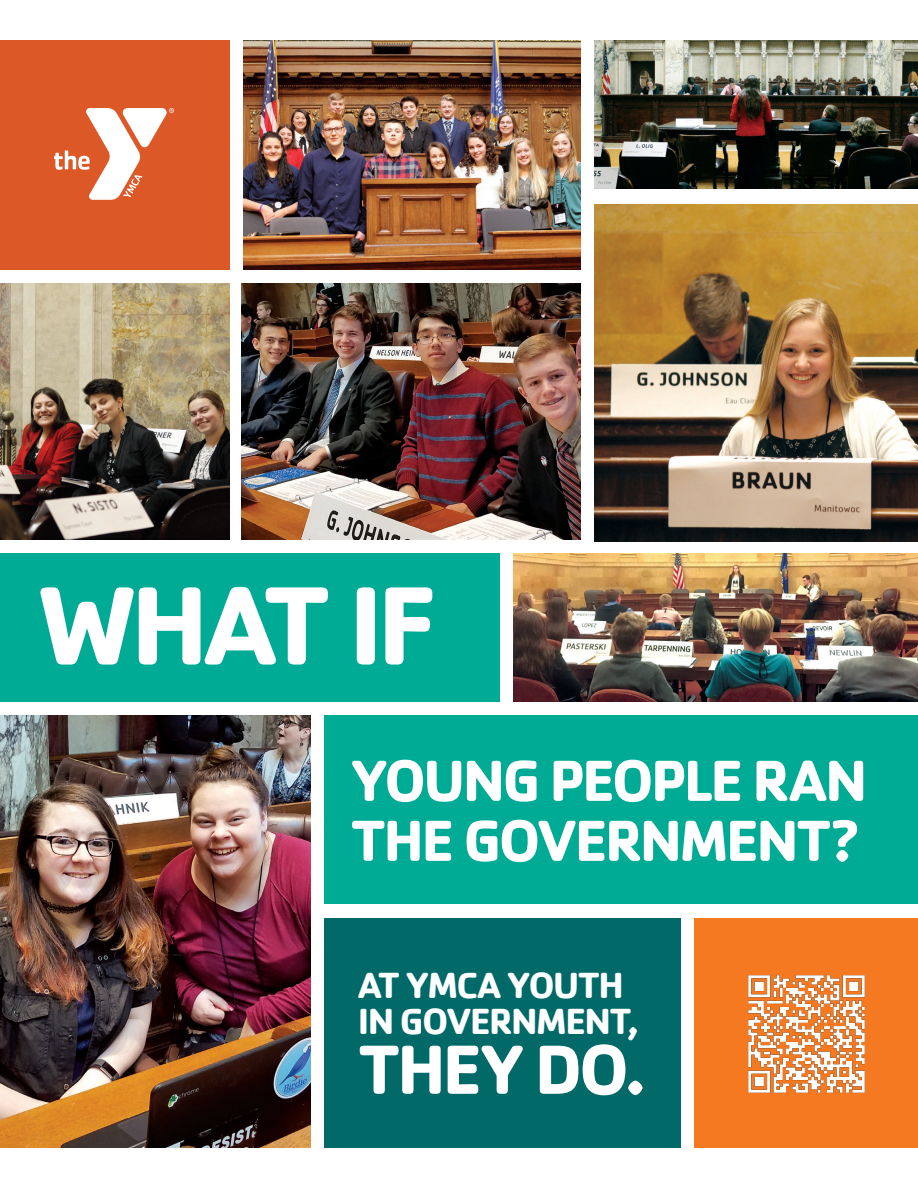
<style>
.page{position:relative;width:918px;height:1188px;background:#fff}
.page>*{position:absolute;margin:0;border:0;box-sizing:border-box;transform-origin:0 0}
.Body{font:700 115.5px "Cachet";letter-spacing:-.06em;color:#fff}
.Body-2{font:700 72px "Cachet";letter-spacing:-.05em;color:#fff}
.Body-3{font:700 60px/60px "Cachet";letter-spacing:-.045em;color:#fff}
.Body-4{font:700 37.5px/36px "Cachet";letter-spacing:-.04em;color:#fff}
</style>
<div class="page">
<img style="left:594px;top:204px;width:324px;height:338px">
<img style="left:594px;top:40px;width:324px;height:149px">
<img style="left:243px;top:40px;width:337px;height:230px">
<img style="left:0;top:284px;width:230px;height:256px">
<img style="left:241px;top:284px;width:339px;height:256px">
<div style="left:0;top:40px;width:230px;height:230px;background:#dd5827"></div>
<svg style="left:54px;top:108px;width:120px;height:92px"></svg>
<div style="left:0;top:554px;width:500px;height:148px;background:#00ab95"></div>
<div style="left:324px;top:716px;width:594px;height:188px;background:#00ab95"></div>
<div style="left:324px;top:918px;width:357px;height:230px;background:#016a69"></div>
<img style="left:0;top:716px;width:310px;height:432px">
<img style="left:513px;top:554px;width:405px;height:148px">
<div style="left:694px;top:918px;width:224px;height:230px;background:#f47921"></div>
<img style="left:748px;top:975px;width:117px;height:118px">
<p class="Body" style="left:37px;top:551px;width:401px">WHAT IF</p>
<p class="Body-3" style="left:350px;top:749px;width:519px">YOUNG PEOPLE RAN<br>THE GOVERNMENT?</p>
<p class="Body-4" style="left:358px;top:966px;width:283px">AT YMCA YOUTH<br>IN GOVERNMENT,</p>
<p class="Body-2" style="left:358px;top:1023px;width:291px">THEY DO.</p>
</div>
